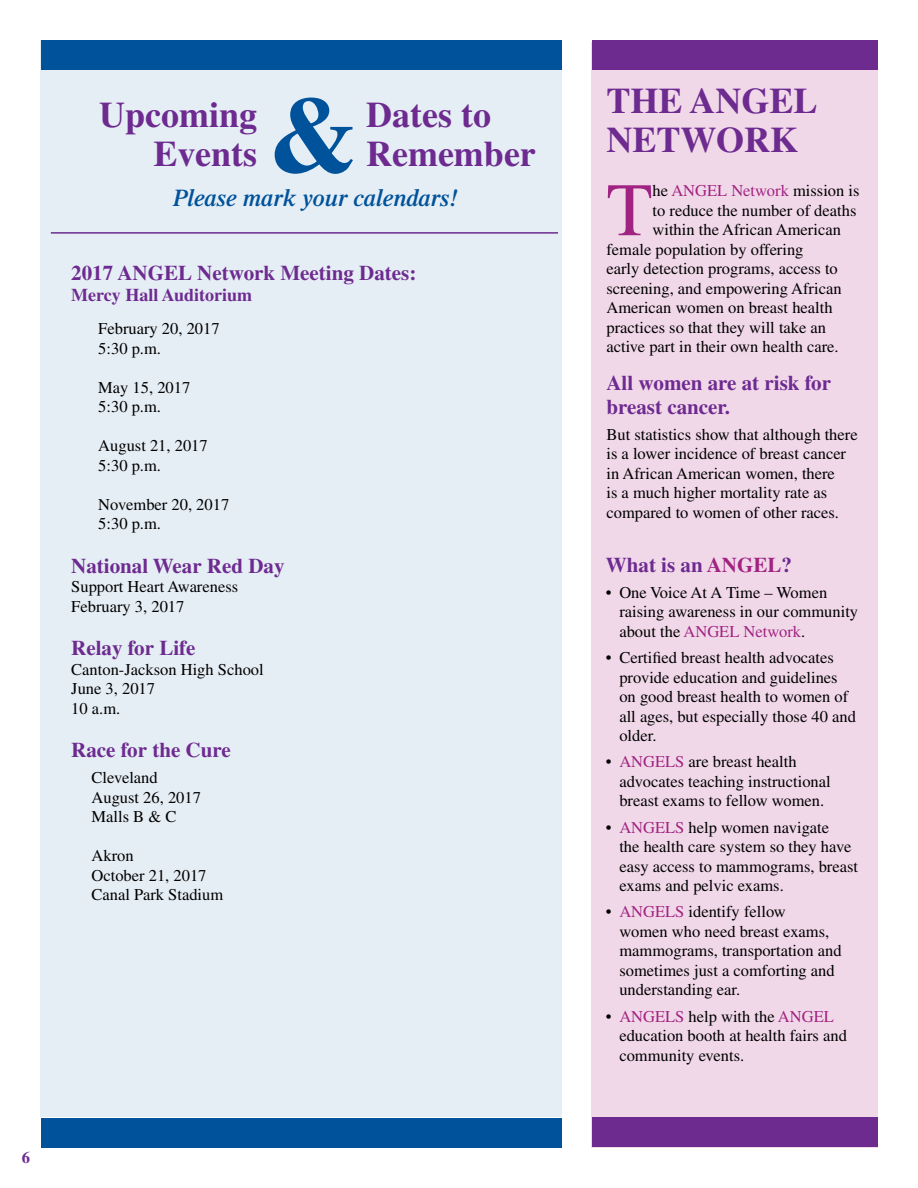
<style>
.page{position:relative;width:918px;height:1188px;background:#fff}
.page>*{position:absolute;margin:0;border:0;box-sizing:border-box;transform-origin:0 0}
.t1{font:700 108px "Times LT Std";color:#00539b}
.t2{font:75.45px "Times LT Std";color:#a12381}
.t3{font:700 36px/39px "Times LT Std";color:#6d2b90}
.t4{font:italic 600 24px "Times LT Std";color:#00539b}
.t5{font:700 21px/24px "Times LT Std";color:#6d2b90}
.t6{font:700 18px "Times LT Std";color:#6d2b90}
.t7{font:16.5px/19.5px "Times LT Std";color:#000}
.t8{font:16.5px "Times LT Std";color:#a12381}
.t9{font:700 16.5px "Times LT Std";color:#6d2b90}
.s1{color:#000}
.s2{color:#a12381}
</style>
<div class="page">
<div style="left:40px;top:40px;width:522px;height:1077px;background:#e6eef5"></div>
<div style="left:591px;top:42px;width:287px;height:1106px;background:#f1d8e9"></div>
<div style="left:592px;top:40px;width:286px;height:30px;background:#6d2b90"></div>
<div style="left:592px;top:1118px;width:286px;height:30px;background:#6d2b90"></div>
<hr style="left:51px;top:232px;width:507px;height:2px;background:#6d2b90">
<div style="left:41px;top:40px;width:521px;height:30px;background:#00539b"></div>
<div style="left:41px;top:1118px;width:521px;height:30px;background:#00539b"></div>
<h1 class="t1" style="left:268px;top:71px;width:91px">&amp;</h1>
<h3 class="t3" style="left:99px;top:95px;width:160px;text-align:right">Upcoming<br>Events</h3>
<h3 class="t4" style="left:173px;top:184px;width:288px">Please mark your calendars!</h3>
<h3 class="t3" style="left:366px;top:95px;width:171px">Dates to<br>Remember</h3>
<p class="t5" style="left:71px;top:260px;width:347px">2017 ANGEL Network Meeting Dates:</p>
<p class="t6" style="left:71px;top:284px;width:182px">Mercy Hall Auditorium</p>
<p class="t7" style="left:98px;top:319px;width:123px">February 20, 2017<br>5:30 p.m.</p>
<p class="t7" style="left:98px;top:377px;width:94px">May 15, 2017<br>5:30 p.m.</p>
<p class="t7" style="left:98px;top:436px;width:111px">August 21, 2017<br>5:30 p.m.</p>
<p class="t7" style="left:98px;top:494px;width:133px">November 20, 2017<br>5:30 p.m.</p>
<p class="t5" style="left:71px;top:553px;width:215px">National Wear Red Day</p>
<p class="t7" style="left:71px;top:577px;width:168px">Support Heart Awareness<br>February 3, 2017</p>
<p class="t5" style="left:71px;top:635px;width:126px">Relay for Life</p>
<p class="t7" style="left:71px;top:659px;width:194px">Canton-Jackson High School<br>June 3, 2017<br>10 a.m.</p>
<p class="t5" style="left:71px;top:737px;width:161px">Race for the Cure</p>
<p class="t7" style="left:92px;top:768px;width:111px">Cleveland<br>August 26, 2017<br>Malls B &amp; C</p>
<p class="t7" style="left:92px;top:846px;width:133px">Akron<br>October 21, 2017<br>Canal Park Stadium</p>
<p class="t9" style="left:22px;top:1147px;width:10px">6</p>
<h3 class="t3" style="left:606px;top:80px;width:213px">THE ANGEL<br>NETWORK</h3>
<h2 class="t2" style="left:606px;top:167px;width:48px">T</h2>
<p class="t8" style="left:653px;top:181px;width:208px"><span class="s1">he</span> ANGEL Network <span class="s1">mission is</span></p>
<p class="t7" style="left:653px;top:200px;width:205px">to reduce the number of deaths</p>
<p class="t7" style="left:653px;top:220px;width:190px">within the African American</p>
<p class="t7" style="left:606px;top:239px;width:199px">female population by offering</p>
<p class="t7" style="left:606px;top:259px;width:233px">early detection programs, access to</p>
<p class="t7" style="left:606px;top:278px;width:237px">screening, and empowering African</p>
<p class="t7" style="left:606px;top:298px;width:228px">American women on breast health</p>
<p class="t7" style="left:606px;top:317px;width:221px">practices so that they will take an</p>
<p class="t7" style="left:606px;top:337px;width:234px">active part in their own health care.</p>
<p class="t5" style="left:606px;top:370px;width:226px">All women are at risk for breast cancer.</p>
<p class="t7" style="left:606px;top:425px;width:253px">But statistics show that although there is a lower incidence of breast cancer in African American women, there<br>is a much higher mortality rate as compared to women of other races.</p>
<p class="t5" style="left:606px;top:552px;width:188px">What is an <span class="s2">ANGEL</span>?</p>
<p class="t7" style="left:619px;top:583px;width:240px;text-indent:-13px">• One Voice At A Time – Women raising awareness in our community about the <span class="s2">ANGEL Network</span>.</p>
<p class="t7" style="left:619px;top:648px;width:238px;text-indent:-13px">• Certified breast health advocates provide education and guidelines on good breast health to women of all ages, but especially those 40 and older.</p>
<p class="t7" style="left:619px;top:752px;width:213px;text-indent:-13px">• <span class="s2">ANGELS</span> are breast health advocates teaching instructional breast exams to fellow women.</p>
<p class="t7" style="left:619px;top:817px;width:240px;text-indent:-13px">• <span class="s2">ANGELS</span> help women navigate<br>the health care system so they have easy access to mammograms, breast exams and pelvic exams.</p>
<p class="t7" style="left:619px;top:902px;width:224px;text-indent:-13px">• <span class="s2">ANGELS</span> identify fellow<br>women who need breast exams, mammograms, transportation and sometimes just a comforting and understanding ear.</p>
<p class="t7" style="left:619px;top:1006px;width:229px;text-indent:-13px">• <span class="s2">ANGELS</span> help with the <span class="s2">ANGEL </span>education booth at health fairs and community events.</p>
</div>
